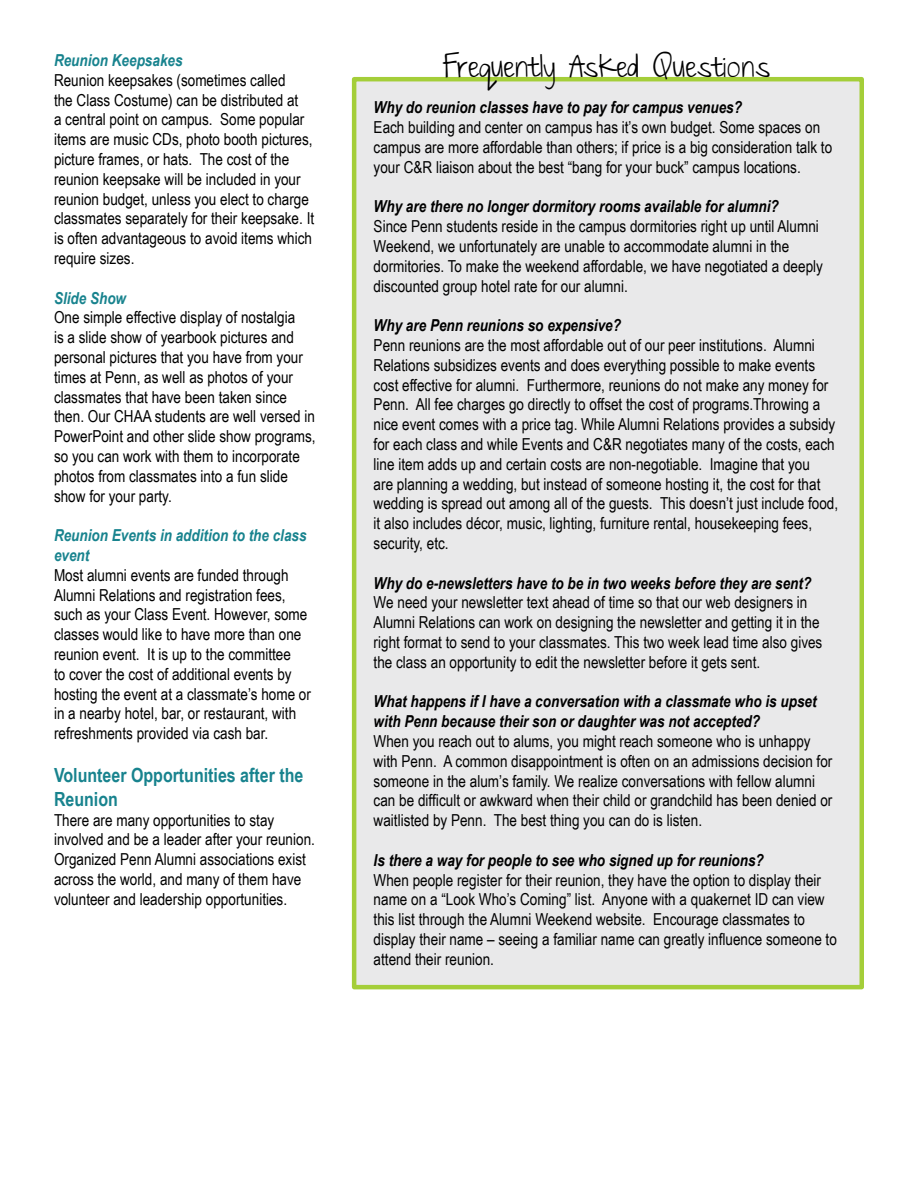
<style>
.page{position:relative;width:918px;height:1188px;background:#fff}
.page>*{position:absolute;margin:0;border:0;box-sizing:border-box;transform-origin:0 0}
.t1{font:27px "Just The Way You Are";color:#000}
.t2{font:700 19.5px/23.4px "Arial Narrow";color:#18838e}
.t3{font:16.5px/19.8px "Arial Narrow";color:#000}
.t4{font:italic 700 16.5px/19.8px "Arial Narrow";color:#000}
.t5{font:italic 700 16.5px/19.8px "Arial Narrow";color:#18838e}
</style>
<div class="page">
<div style="left:352px;top:77px;width:512px;height:912px;background:#e9e9ea;border:4px solid #a4ce39"></div>
<p class="t5" style="left:54px;top:50px;width:130px">Reunion Keepsakes</p>
<p class="t3" style="left:54px;top:69px;width:262px">Reunion keepsakes (sometimes called<br>the Class Costume) can be distributed at<br>a central point on campus. Some popular items are music CDs, photo booth pictures, picture frames, or hats. The cost of the reunion keepsake will be included in your reunion budget, unless you elect to charge classmates separately for their keepsake. It is often advantageous to avoid items which require sizes.</p>
<p class="t5" style="left:54px;top:287px;width:74px">Slide Show</p>
<p class="t3" style="left:54px;top:307px;width:263px">One simple effective display of nostalgia<br>is a slide show of yearbook pictures and personal pictures that you have from your times at Penn, as well as photos of your classmates that have been taken since then. Our CHAA students are well versed in PowerPoint and other slide show programs, so you can work with them to incorporate photos from classmates into a fun slide show for your party.</p>
<p class="t5" style="left:54px;top:525px;width:254px">Reunion Events in addition to the class event</p>
<p class="t3" style="left:54px;top:564px;width:259px">Most alumni events are funded through Alumni Relations and registration fees, such as your Class Event. However, some classes would like to have more than one reunion event. It is up to the committee<br>to cover the cost of additional events by hosting the event at a classmate’s home or in a nearby hotel, bar, or restaurant, with refreshments provided via cash bar.</p>
<p class="t2" style="left:54px;top:763px;width:251px">Volunteer Opportunities after the<br>Reunion</p>
<p class="t3" style="left:54px;top:809px;width:262px">There are many opportunities to stay involved and be a leader after your reunion.<br>Organized Penn Alumni associations exist across the world, and many of them have volunteer and leadership opportunities.</p>
<h1 class="t1" style="left:444px;top:52px;width:328px">Frequently Asked Questions</h1>
<p class="t4" style="left:374px;top:97px;width:370px">Why do reunion classes have to pay for campus venues?</p>
<p class="t3" style="left:374px;top:117px;width:460px">Each building and center on campus has it’s own budget. Some spaces on campus are more affordable than others; if price is a big consideration talk to your C&amp;R liaison about the best “bang for your buck” campus locations.</p>
<p class="t4" style="left:374px;top:196px;width:407px">Why are there no longer dormitory rooms available for alumni?</p>
<p class="t3" style="left:374px;top:216px;width:451px">Since Penn students reside in the campus dormitories right up until Alumni Weekend, we unfortunately are unable to accommodate alumni in the dormitories. To make the weekend affordable, we have negotiated a deeply discounted group hotel rate for our alumni.</p>
<p class="t4" style="left:374px;top:315px;width:249px">Why are Penn reunions so expensive?</p>
<p class="t3" style="left:374px;top:335px;width:466px">Penn reunions are the most affordable out of our peer institutions. Alumni Relations subsidizes events and does everything possible to make events cost effective for alumni. Furthermore, reunions do not make any money for Penn. All fee charges go directly to offset the cost of programs.Throwing a nice event comes with a price tag. While Alumni Relations provides a subsidy for each class and while Events and C&amp;R negotiates many of the costs, each line item adds up and certain costs are non-negotiable. Imagine that you<br>are planning a wedding, but instead of someone hosting it, the cost for that wedding is spread out among all of the guests. This doesn’t just include food, it also includes décor, music, lighting, furniture rental, housekeeping fees, security, etc.</p>
<p class="t4" style="left:374px;top:572px;width:439px">Why do e-newsletters have to be in two weeks before they are sent?</p>
<p class="t3" style="left:374px;top:592px;width:450px">We need your newsletter text ahead of time so that our web designers in Alumni Relations can work on designing the newsletter and getting it in the right format to send to your classmates. This two week lead time also gives the class an opportunity to edit the newsletter before it gets sent.</p>
<p class="t4" style="left:374px;top:691px;width:444px">What happens if I have a conversation with a classmate who is upset with Penn because their son or daughter was not accepted?</p>
<p class="t3" style="left:374px;top:731px;width:460px">When you reach out to alums, you might reach someone who is unhappy with Penn. A common disappointment is often on an admissions decision for someone in the alum’s family. We realize conversations with fellow alumni can be difficult or awkward when their child or grandchild has been denied or waitlisted by Penn. The best thing you can do is listen.</p>
<p class="t4" style="left:374px;top:849px;width:392px">Is there a way for people to see who signed up for reunions?</p>
<p class="t3" style="left:374px;top:869px;width:465px">When people register for their reunion, they have the option to display their name on a “Look Who’s Coming” list. Anyone with a quakernet ID can view this list through the Alumni Weekend website. Encourage classmates to display their name – seeing a familiar name can greatly influence someone to attend their reunion.</p>
</div>
